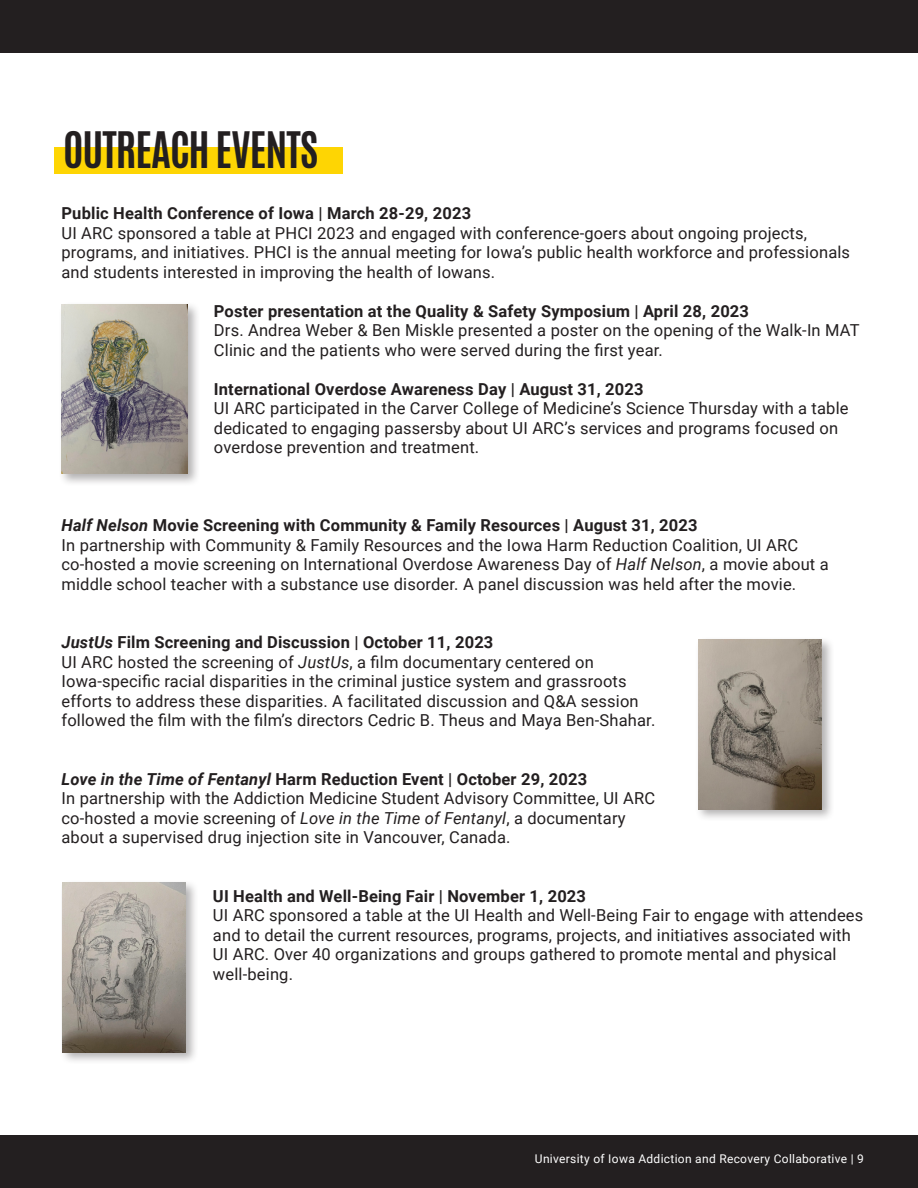
<style>
.page{position:relative;width:918px;height:1188px;background:#fff}
.page>*{position:absolute;margin:0;border:0;box-sizing:border-box;transform-origin:0 0}
.t1{font:700 42px "Antonio";letter-spacing:-.025em;color:#231f20}
.t2{font:16.5px/19.5px "Roboto";letter-spacing:.01em;color:#231f20}
.t3{font:12px "Roboto";letter-spacing:.025em;color:#fff}
.s1{font-weight:700}
.s2{font-weight:700;font-style:italic}
.s3{font-style:italic}
</style>
<div class="page">
<div style="left:0;top:0;width:918px;height:53px;background:#231f20"></div>
<div style="left:54px;top:147px;width:288px;height:27px;background:#fed503"></div>
<div style="left:0;top:1136px;width:918px;height:52px;background:#231f20"></div>
<div style="left:58px;top:301px;width:143px;height:186px;background:#231f20;opacity:.35"></div>
<img style="left:61px;top:304px;width:127px;height:170px">
<div style="left:59px;top:879px;width:140px;height:186px;background:#231f20;opacity:.35"></div>
<svg style="left:61px;top:883px;width:125px;height:169px;background:#9f9890"></svg>
<div style="left:695px;top:636px;width:139px;height:186px;background:#231f20;opacity:.35"></div>
<img style="left:698px;top:640px;width:124px;height:169px">
<p class="t1" style="left:63px;top:118px;width:257px">OUTREACH EVENTS</p>
<p class="t2" style="left:62px;top:203px;width:790px"><span class="s1">Public Health Conference of Iowa | March 28-29, 2023<br></span>UI ARC sponsored a table at PHCI 2023 and engaged with conference-goers about ongoing projects, programs, and initiatives. PHCI is the annual meeting for Iowa’s public health workforce and professionals and students interested in improving the health of Iowans.</p>
<p class="t2" style="left:214px;top:300px;width:647px"><span class="s1">Poster presentation at the Quality &amp; Safety Symposium | April 28, 2023<br></span>Drs. Andrea Weber &amp; Ben Miskle presented a poster on the opening of the Walk-In MAT<br>Clinic and the patients who were served during the first year.</p>
<p class="t2" style="left:214px;top:378px;width:636px"><span class="s1">International Overdose Awareness Day | August 31, 2023<br></span>UI ARC participated in the Carver College of Medicine’s Science Thursday with a table dedicated to engaging passersby about UI ARC’s services and programs focused on overdose prevention and treatment.</p>
<p class="t2" style="left:62px;top:515px;width:769px"><span class="s2">Half Nelson</span> <span class="s1">Movie Screening with Community &amp; Family Resources | August 31, 2023<br></span>In partnership with Community &amp; Family Resources and the Iowa Harm Reduction Coalition, UI ARC co-hosted a movie screening on International Overdose Awareness Day of <span class="s3">Half Nelson</span>, a movie about a middle school teacher with a substance use disorder. A panel discussion was held after the movie.</p>
<p class="t2" style="left:62px;top:632px;width:595px"><span class="s2">JustUs</span> <span class="s1">Film Screening and Discussion | October 11, 2023<br></span>UI ARC hosted the screening of <span class="s3">JustUs</span>, a film documentary centered on Iowa-specific racial disparities in the criminal justice system and grassroots efforts to address these disparities. A facilitated discussion and Q&amp;A session followed the film with the film’s directors Cedric B. Theus and Maya Ben-Shahar.</p>
<p class="t2" style="left:62px;top:768px;width:595px"><span class="s2">Love in the Time of Fentanyl</span> <span class="s1">Harm Reduction Event | October 29, 2023<br></span>In partnership with the Addiction Medicine Student Advisory Committee, UI ARC co-hosted a movie screening of <span class="s3">Love in the Time of Fentanyl</span>, a documentary about a supervised drug injection site in Vancouver, Canada.</p>
<p class="t2" style="left:213px;top:885px;width:652px"><span class="s1">UI Health and Well-Being Fair | November 1, 2023<br></span>UI ARC sponsored a table at the UI Health and Well-Being Fair to engage with attendees and to detail the current resources, programs, projects, and initiatives associated with UI ARC. Over 40 organizations and groups gathered to promote mental and physical well-being.</p>
<p class="t3" style="left:535px;top:1151px;width:331px">University of Iowa Addiction and Recovery Collaborative | 9</p>
</div>
